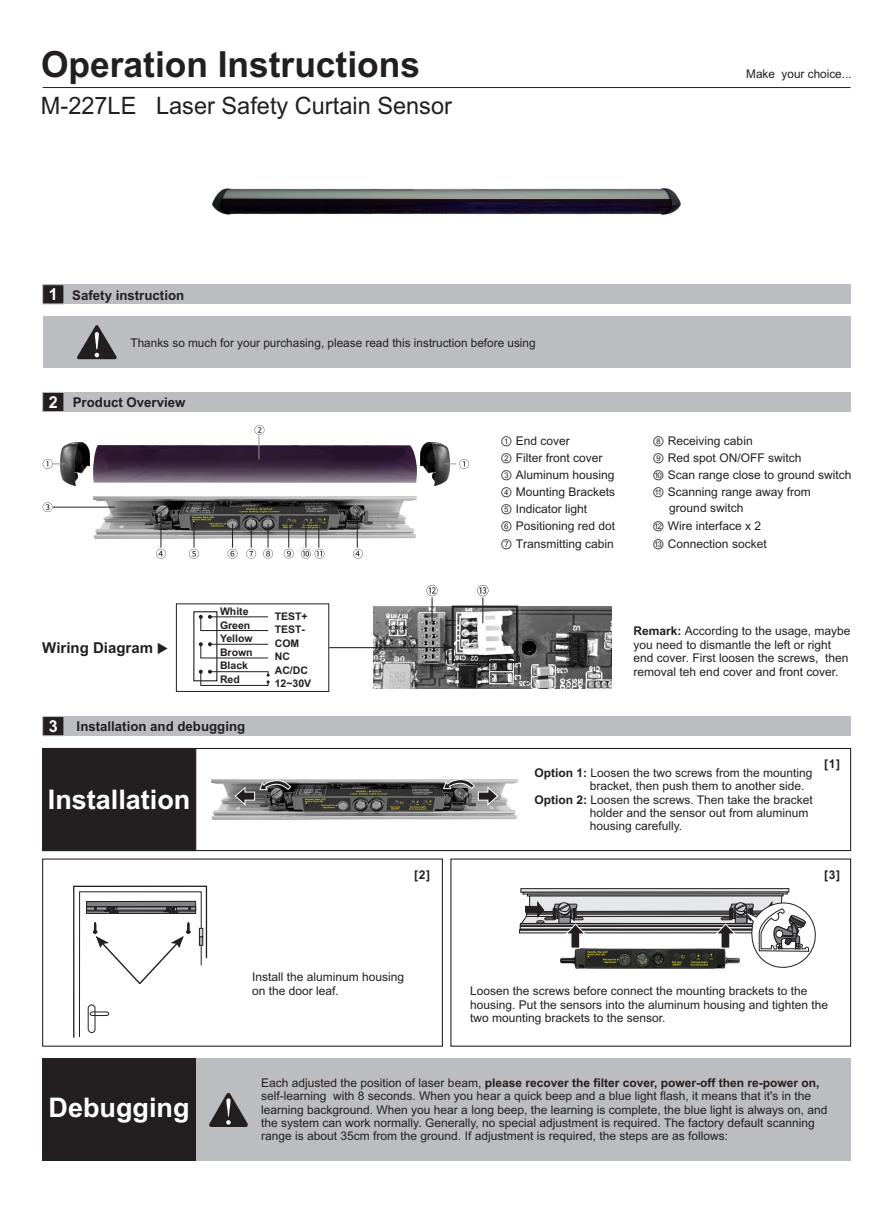
<style>
.page{position:relative;width:893px;height:1212px;background:#fff}
.page>*{position:absolute;margin:0;border:0;box-sizing:border-box;transform-origin:0 0}
.t1{font:700 36px "Arial";color:#231f20}
.t2{font:700 27px "Arial";color:#fff}
.t3{font:24px "Arial";color:#231f20}
.t4{font:700 15px "Arial";color:#231f20}
.t5{font:700 13.5px "Arial";color:#231f20}
.t6{font:12px/13.4px "Arial";color:#231f20}
.t7{font:12px/17.1px "Arial Unicode MS";color:#231f20}
.t8{font:700 12px "Arial";color:#231f20}
.t9{font:700 10.5px/13.5px "Arial";color:#231f20}
.s1{font-size:16.5px;color:#fff}
.s2{font-family:"Source Han Sans CN";font-size:12px}
.s3{font-weight:700}
</style>
<div class="page">
<img style="left:211px;top:779px;width:306px;height:40px">
<img style="left:94px;top:496px;width:323px;height:43px">
<div style="left:43px;top:317px;width:808px;height:51px;background:#bcbdc0"></div>
<svg style="left:77px;top:325px;width:40px;height:34px"></svg>
<div style="left:43px;top:285px;width:808px;height:19px;background:#bcbdc0"></div>
<div style="left:43px;top:285px;width:21px;height:19px;background:#231f20"></div>
<img style="left:213px;top:188px;width:467px;height:27px">
<hr style="left:43px;top:87px;width:808px;height:1px;background:#231f20">
<div style="left:43px;top:716px;width:808px;height:20px;background:#bcbdc0"></div>
<div style="left:43px;top:716px;width:21px;height:20px;background:#231f20;border:1px solid #bcbdc0"></div>
<div style="left:42px;top:858px;width:401px;height:189px;border:1px solid #231f20"></div>
<svg style="left:73px;top:885px;width:135px;height:153px"></svg>
<svg style="left:519px;top:888px;width:297px;height:81px"></svg>
<div style="left:42px;top:748px;width:809px;height:103px;border:1px solid #231f20"></div>
<svg style="left:234px;top:780px;width:58px;height:26px;background:#656565"></svg>
<svg style="left:442px;top:779px;width:57px;height:27px;background:#797878"></svg>
<div style="left:42px;top:748px;width:154px;height:103px;background:#231f20"></div>
<div style="left:43px;top:1059px;width:808px;height:102px;background:#bcbdc0"></div>
<svg style="left:209px;top:1093px;width:39px;height:34px"></svg>
<div style="left:43px;top:1059px;width:153px;height:102px;background:#231f20"></div>
<img style="left:374px;top:606px;width:238px;height:83px">
<img style="left:61px;top:442px;width:29px;height:44px">
<img style="left:421px;top:442px;width:29px;height:44px">
<img style="left:94px;top:445px;width:323px;height:38px">
<div style="left:43px;top:392px;width:808px;height:20px;background:#bcbdc0"></div>
<div style="left:43px;top:392px;width:21px;height:20px;background:#231f20;border:1px solid #bcbdc0"></div>
<svg style="left:329px;top:643px;width:123px;height:9px"></svg>
<div style="left:452px;top:606px;width:66px;height:57px;border:2px solid #231f20"></div>
<div style="left:176px;top:603px;width:153px;height:89px;border:1px solid #231f20"></div>
<svg style="left:199px;top:615px;width:70px;height:16px"></svg>
<svg style="left:199px;top:642px;width:70px;height:17px"></svg>
<svg style="left:199px;top:670px;width:71px;height:16px"></svg>
<hr style="left:53px;top:507px;width:62px;height:1px;background:#231f20">
<svg style="left:43px;top:459px;width:22px;height:10px"></svg>
<svg style="left:43px;top:502px;width:10px;height:10px"></svg>
<svg style="left:156px;top:549px;width:10px;height:10px"></svg>
<svg style="left:189px;top:524px;width:10px;height:35px"></svg>
<svg style="left:228px;top:524px;width:9px;height:35px"></svg>
<svg style="left:284px;top:522px;width:10px;height:37px"></svg>
<svg style="left:246px;top:524px;width:10px;height:35px"></svg>
<svg style="left:263px;top:524px;width:10px;height:35px"></svg>
<hr style="left:161px;top:512px;width:1px;height:36px;background:#231f20">
<hr style="left:357px;top:512px;width:1px;height:36px;background:#231f20">
<svg style="left:255px;top:425px;width:9px;height:34px"></svg>
<svg style="left:444px;top:459px;width:25px;height:10px"></svg>
<svg style="left:353px;top:549px;width:10px;height:10px"></svg>
<svg style="left:477px;top:585px;width:11px;height:38px"></svg>
<svg style="left:426px;top:585px;width:12px;height:38px"></svg>
<svg style="left:301px;top:522px;width:23px;height:37px"></svg>
<h1 class="t1" style="left:41px;top:51px;width:380px">Operation Instructions</h1>
<h3 class="t3" style="left:41px;top:96px;width:412px">M-227LE Laser Safety Curtain Sensor</h3>
<p class="t5" style="left:49px;top:290px;width:137px"><span class="s1">1</span> Safety instruction</p>
<p class="t6" style="left:131px;top:337px;width:407px">Thanks so much for your purchasing, please read this instruction before using</p>
<p class="t5" style="left:49px;top:397px;width:138px"><span class="s1">2</span> Product Overview</p>
<p class="t6" style="left:746px;top:68px;width:107px">Make your choice...</p>
<p class="t4" style="left:42px;top:642px;width:128px">Wiring Diagram <span class="s2">▶</span></p>
<p class="t9" style="left:220px;top:606px;width:34px">White<br>Green<br>Yellow<br>Brown<br>Black<br>Red</p>
<p class="t5" style="left:49px;top:721px;width:198px"><span class="s1">3</span> Installation and debugging</p>
<p class="t9" style="left:275px;top:610px;width:38px">TEST+<br>TEST-<br>COM<br>NC<br>AC/DC<br>12~30V</p>
<h2 class="t2" style="left:48px;top:789px;width:144px">Installation</h2>
<p class="t7" style="left:500px;top:433px;width:116px">① End cover<br>② Filter front cover<br>③ Aluminum housing<br>④ Mounting Brackets<br>⑤ Indicator light<br>⑥ Positioning red dot<br>⑦ Transmitting cabin</p>
<p class="t7" style="left:653px;top:433px;width:102px">⑧ Receiving cabin</p>
<p class="t7" style="left:653px;top:450px;width:150px">⑨ Red spot ON/OFF switch</p>
<p class="t7" style="left:653px;top:467px;width:200px">⑩ Scan range close to ground switch</p>
<p class="t7" style="left:653px;top:484px;width:160px">⑪ Scanning range away from</p>
<p class="t7" style="left:669px;top:501px;width:76px">ground switch</p>
<p class="t7" style="left:653px;top:536px;width:116px">⑬ Connection socket</p>
<p class="t7" style="left:653px;top:519px;width:110px">⑫ Wire interface x 2</p>
<p class="t6" style="left:634px;top:626px;width:218px"><span class="s3">Remark:</span> According to the usage, maybe you need to dismantle the left or right end cover. First loosen the screws, then removal teh end cover and front cover.</p>
<p class="t6" style="left:534px;top:767px;width:280px"><span class="s3">Option 1:</span> Loosen the two screws from the mounting</p>
<p class="t6" style="left:590px;top:780px;width:216px">bracket, then push them to another side.</p>
<p class="t6" style="left:534px;top:794px;width:280px"><span class="s3">Option 2:</span> Loosen the screws. Then take the bracket</p>
<p class="t6" style="left:590px;top:807px;width:220px">holder and the sensor out from aluminum</p>
<p class="t6" style="left:590px;top:820px;width:94px">housing carefully.</p>
<p class="t8" style="left:824px;top:760px;width:17px">[1]</p>
<p class="t8" style="left:414px;top:870px;width:17px">[2]</p>
<p class="t8" style="left:824px;top:870px;width:17px">[3]</p>
<p class="t6" style="left:252px;top:971px;width:154px">Install the aluminum housing on the door leaf.</p>
<p class="t6" style="left:470px;top:985px;width:360px">Loosen the screws before connect the mounting brackets to the housing. Put the sensors into the aluminum housing and tighten the two mounting brackets to the sensor.</p>
<h2 class="t2" style="left:49px;top:1097px;width:142px">Debugging</h2>
<p class="t6" style="left:261px;top:1077px;width:568px">Each adjusted the position of laser beam, <span class="s3">please recover the filter cover, power-off then re-power on, </span>self-learning with 8 seconds. When you hear a quick beep and a blue light flash, it means that it's in the learning background. When you hear a long beep, the learning is complete, the blue light is always on, and the system can work normally. Generally, no special adjustment is required. The factory default scanning range is about 35cm from the ground. If adjustment is required, the steps are as follows:</p>
</div>
